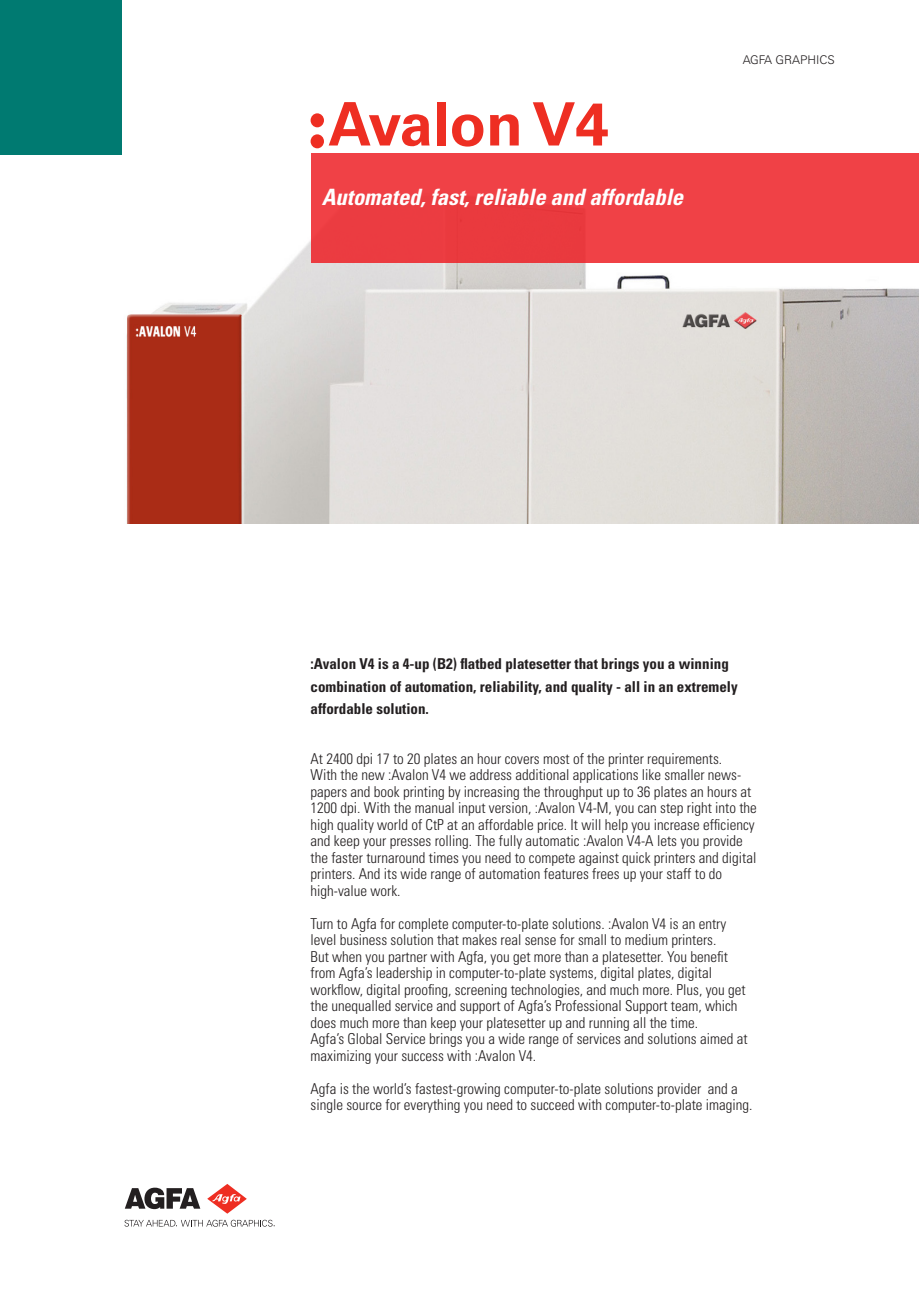
<style>
.page{position:relative;width:919px;height:1289px;background:#fff}
.page>*{position:absolute;margin:0;border:0;box-sizing:border-box;transform-origin:0 0}
.t1{font:700 60px "Univers LT Std";color:#ee2e22}
.t2{font:italic 700 condensed 22.5px "Univers LT Std";color:#fff}
.t3{font:300 condensed 15px/16.5px "Univers LT Std";color:#231f20}
.t4{font:700 condensed 15px/22.5px "Univers LT Std";color:#231f20}
.t5{font:300 12px "Univers LT Std";color:#231f20}
</style>
<div class="page">
<img style="left:121px;top:154px;width:797px;height:369px">
<div style="left:0;top:0;width:121px;height:154px;background:#007a71"></div>
<div style="left:310px;top:153px;width:608px;height:110px;background:#f04146"></div>
<svg style="left:124px;top:1219px;width:151px;height:7px"></svg>
<svg style="left:125px;top:1187px;width:75px;height:22px"></svg>
<svg style="left:207px;top:1184px;width:40px;height:29px"></svg>
<div style="left:310px;top:113px;width:14px;height:14px;background:#ee2e22;border-radius:50%"></div>
<div style="left:310px;top:134px;width:14px;height:14px;background:#ee2e22;border-radius:50%"></div>
<p class="t1" style="left:328px;top:89px;width:282px">Avalon V4</p>
<p class="t2" style="left:322px;top:183px;width:363px">Automated, fast, reliable and affordable</p>
<p class="t5" style="left:742px;top:52px;width:94px">AGFA GRAPHICS</p>
<p class="t4" style="left:310px;top:652px;width:428px">:Avalon V4 is a 4-up (B2) flatbed platesetter that brings you a winning combination of automation, reliability, and quality - all in an extremely affordable solution.</p>
<p class="t3" style="left:310px;top:750px;width:413px">At 2400 dpi 17 to 20 plates an hour covers most of the printer requirements.</p>
<p class="t3" style="left:310px;top:766px;width:448px">With the new :Avalon V4 we address additional applications like smaller news&shy;papers and book printing by increasing the throughput up to 36 plates an hours at 1200 dpi. With the manual input version, :Avalon V4-M, you can step right into the high quality world of CtP at an affordable price. It will help you increase efficiency and keep your presses rolling. The fully automatic :Avalon V4-A lets you provide the faster turnaround times you need to compete against quick printers and digital printers. And its wide range of automation features frees up your staff to do</p>
<p class="t3" style="left:310px;top:882px;width:91px">high-value work.</p>
<p class="t3" style="left:310px;top:915px;width:417px">Turn to Agfa for complete computer-to-plate solutions. :Avalon V4 is an entry</p>
<p class="t3" style="left:310px;top:931px;width:407px">level business solution that makes real sense for small to medium printers.</p>
<p class="t3" style="left:310px;top:948px;width:419px">But when you partner with Agfa, you get more than a platesetter. You benefit</p>
<p class="t3" style="left:310px;top:964px;width:403px">from Agfa’s leadership in computer-to-plate systems, digital plates, digital</p>
<p class="t3" style="left:310px;top:981px;width:436px">workflow, digital proofing, screening technologies, and much more. Plus, you get the unequalled service and support of Agfa’s Professional Support team, which does much more than keep your platesetter up and running all the time.</p>
<p class="t3" style="left:310px;top:1030px;width:438px">Agfa’s Global Service brings you a wide range of services and solutions aimed at</p>
<p class="t3" style="left:310px;top:1047px;width:227px">maximizing your success with :Avalon V4.</p>
<p class="t3" style="left:310px;top:1080px;width:443px">Agfa is the world’s fastest-growing computer-to-plate solutions provider and a single source for everything you need to succeed with computer-to-plate imaging.</p>
</div>
